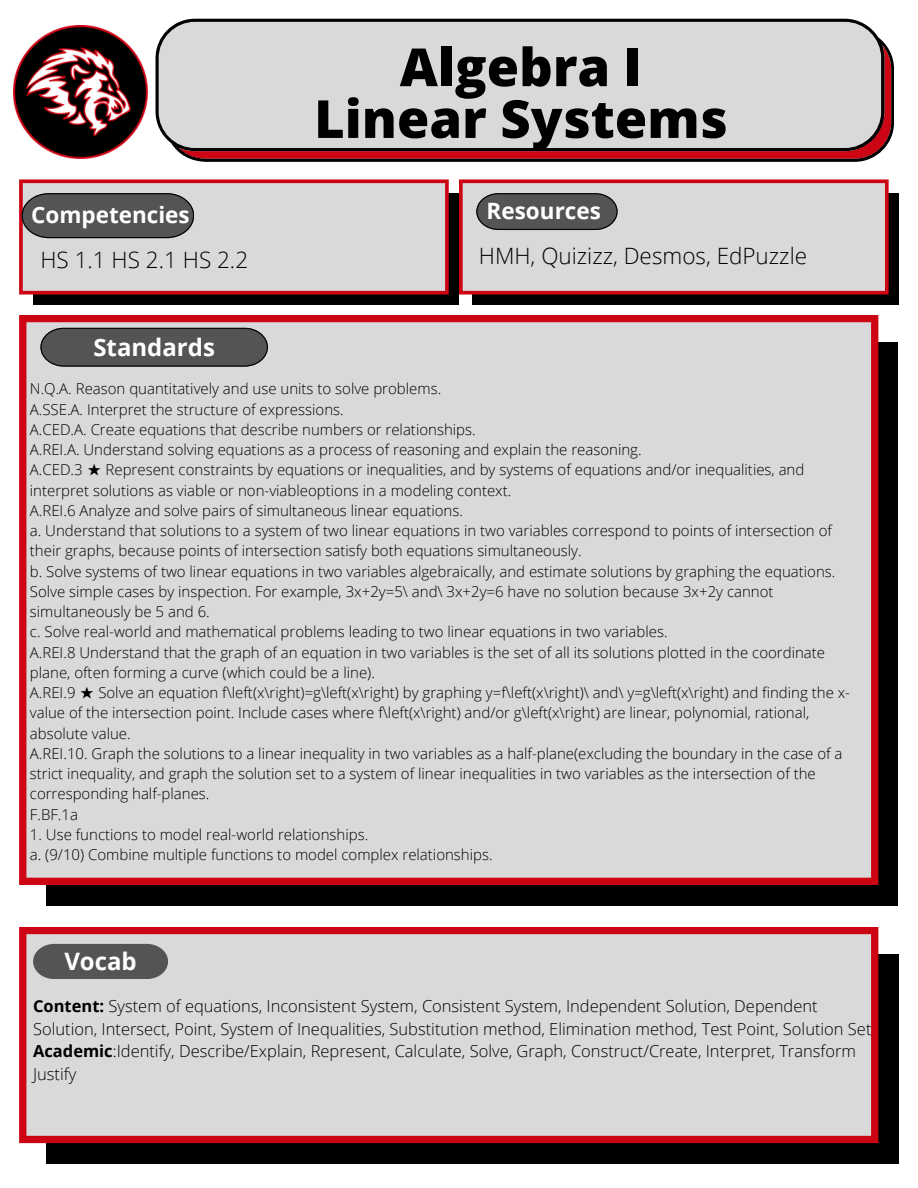
<style>
.page{position:relative;width:918px;height:1188px;background:#fff}
.page>*{position:absolute;margin:0;border:0;box-sizing:border-box;transform-origin:0 0}
.t1{font:800 52.5px/51.8px "Open Sans";color:#000;text-align:center}
.t2{font:700 24px "Open Sans";color:#fff}
.t3{font:300 22.5px "Open Sans";color:#000}
.t4{font:700 22.5px "Open Sans";color:#fff}
.t5{font:300 16.5px/22.5px "Open Sans";color:#000}
.t6{font:300 15px/20.2px "Open Sans";color:#000}
.s1{font-family:"Wen Quan Yi Micro Hei";font-weight:400}
.s2{font-weight:700}
</style>
<div class="page">
<svg style="left:156px;top:19px;width:738px;height:143px;fill:#d9d9d9"></svg>
<div style="left:33px;top:193px;width:426px;height:112px;background:#010000"></div>
<svg style="left:19px;top:179px;width:430px;height:116px;fill:#d9d9d9"></svg>
<div style="left:473px;top:193px;width:426px;height:112px;background:#000"></div>
<svg style="left:459px;top:179px;width:430px;height:116px;fill:#d9d9d9"></svg>
<svg style="left:476px;top:193px;width:142px;height:37px"></svg>
<div style="left:47px;top:955px;width:852px;height:209px;background:#010000"></div>
<svg style="left:19px;top:927px;width:859px;height:216px;fill:#d9d9d9"></svg>
<svg style="left:33px;top:944px;width:135px;height:35px"></svg>
<div style="left:47px;top:343px;width:851px;height:562px;background:#010000"></div>
<div style="left:19px;top:315px;width:859px;height:570px;background:#d9d9d9"></div>
<svg style="left:40px;top:328px;width:228px;height:39px"></svg>
<img style="left:13px;top:25px;width:134px;height:133px">
<svg style="left:22px;top:193px;width:172px;height:45px"></svg>
<h3 class="t4" style="left:31px;top:199px;width:160px">Competencies</h3>
<h3 class="t3" style="left:40px;top:244px;width:209px">HS 1.1 HS 2.1 HS 2.2</h3>
<h2 class="t2" style="left:93px;top:330px;width:123px">Standards</h2>
<h1 class="t1" style="left:314px;top:40px;width:415px">Algebra I<br>Linear Systems</h1>
<h3 class="t4" style="left:487px;top:195px;width:116px">Resources</h3>
<h3 class="t3" style="left:479px;top:239px;width:330px">HMH, Quizizz, Desmos, EdPuzzle</h3>
<p class="t6" style="left:30px;top:378px;width:822px">N.Q.A. Reason quantitatively and use units to solve problems.<br>A.SSE.A. Interpret the structure of expressions.<br>A.CED.A. Create equations that describe numbers or relationships.<br>A.REI.A. Understand solving equations as a process of reasoning and explain the reasoning.<br>A.CED.3 <span class="s1">★</span> Represent constraints by equations or inequalities, and by systems of equations and/or inequalities, and interpret solutions as viable or non-viableoptions in a modeling context.<br>A.REI.6 Analyze and solve pairs of simultaneous linear equations.<br>a. Understand that solutions to a system of two linear equations in two variables correspond to points of intersection of their graphs, because points of intersection satisfy both equations simultaneously.<br>b. Solve systems of two linear equations in two variables algebraically, and estimate solutions by graphing the equations.<br>Solve simple cases by inspection. For example, 3x+2y=5\ and\ 3x+2y=6 have no solution because 3x+2y cannot simultaneously be 5 and 6.<br>c. Solve real-world and mathematical problems leading to two linear equations in two variables.<br>A.REI.8 Understand that the graph of an equation in two variables is the set of all its solutions plotted in the coordinate plane, often forming a curve (which could be a line).<br>A.REI.9 <span class="s1">★</span> Solve an equation f\left(x\right)=g\left(x\right) by graphing y=f\left(x\right)\ and\ y=g\left(x\right) and finding the x&shy;value of the intersection point. Include cases where f\left(x\right) and/or g\left(x\right) are linear, polynomial, rational, absolute value.<br>A.REI.10. Graph the solutions to a linear inequality in two variables as a half-plane(excluding the boundary in the case of a strict inequality, and graph the solution set to a system of linear inequalities in two variables as the intersection of the corresponding half-planes.<br>F.BF.1a</p>
<p class="t6" style="left:30px;top:824px;width:464px">1. Use functions to model real-world relationships.<br>a. (9/10) Combine multiple functions to model complex relationships.</p>
<h2 class="t2" style="left:64px;top:944px;width:74px">Vocab</h2>
<p class="t5" style="left:33px;top:995px;width:840px"><span class="s2">Content:</span> System of equations, Inconsistent System, Consistent System, Independent Solution, Dependent Solution, Intersect, Point, System of Inequalities, Substitution method, Elimination method, Test Point, Solution Set <span class="s2">Academic</span>:Identify, Describe/Explain, Represent, Calculate, Solve, Graph, Construct/Create, Interpret, Transform Justify</p>
</div>
